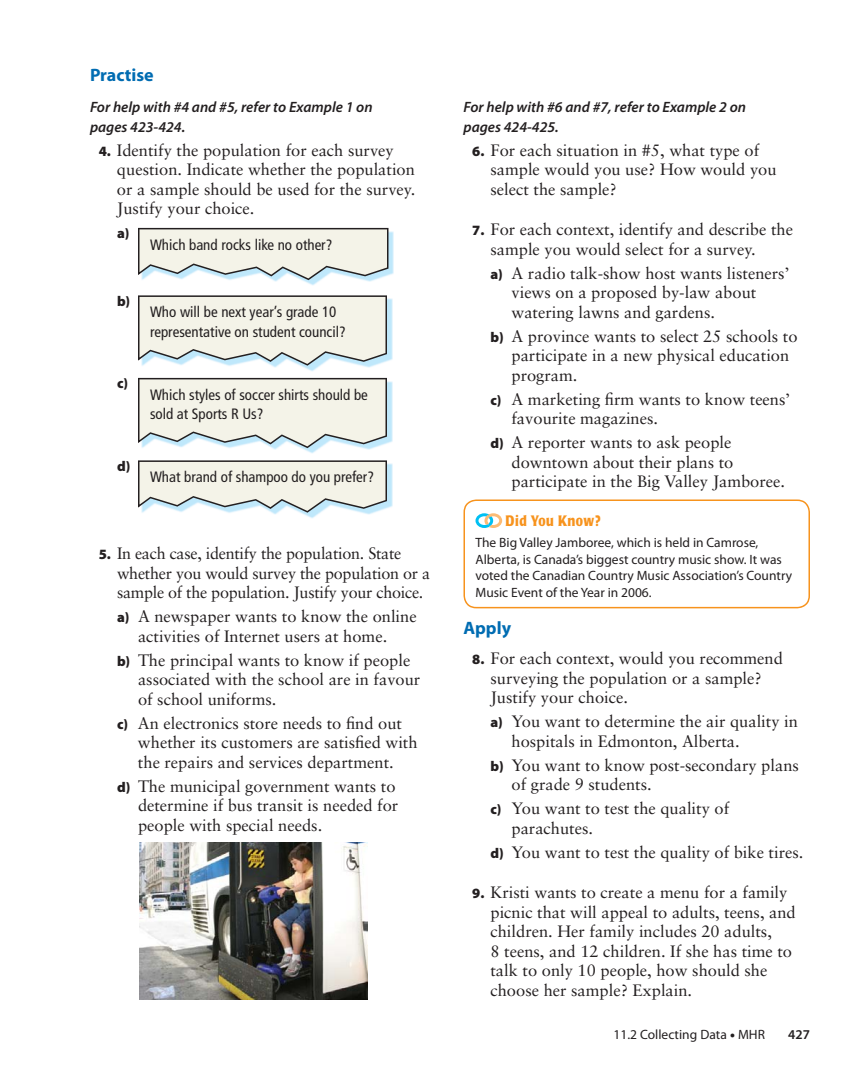
<style>
.page{position:relative;width:864px;height:1080px;background:#fff}
.page>*{position:absolute;margin:0;border:0;box-sizing:border-box;transform-origin:0 0}
.t1{font:700 18px "Myriad Pro";color:#006cb2}
.t2{font:16.5px/19.5px "Sabon";color:#231f20}
.t3{font:condensed 15px/19.5px "Frutiger";color:#231f20}
.t4{font:italic 600 15px/19.5px "Myriad Pro";color:#231f20}
.t5{font:700 15px "Poppl Laudatio";letter-spacing:.05em;color:#f7931d;scale:.8 1}
.t6{font:900 14.25px "Myriad Pro";color:#231f20}
.t7{font:13.5px/16.5px "Myriad Pro";color:#231f20}
.t8{font:600 13.5px "Myriad Pro";color:#231f20}
.s1{font-family:"Myriad Pro";font-weight:900;font-size:14.25px}
.s2{font-weight:900}
</style>
<div class="page">
<img style="left:273px;top:231px;width:121px;height:54px">
<svg style="left:138px;top:228px;width:250px;height:52px"></svg>
<img style="left:272px;top:299px;width:121px;height:72px">
<svg style="left:138px;top:295px;width:249px;height:71px"></svg>
<img style="left:272px;top:381px;width:121px;height:73px">
<svg style="left:138px;top:378px;width:249px;height:70px"></svg>
<img style="left:272px;top:464px;width:121px;height:54px">
<svg style="left:138px;top:460px;width:249px;height:53px"></svg>
<svg style="left:463px;top:499px;width:347px;height:109px"></svg>
<img style="left:139px;top:843px;width:229px;height:156px">
<p class="t1" style="left:90px;top:68px;width:65px">Practise</p>
<p class="t4" style="left:90px;top:99px;width:284px">For help with #4 and #5, refer to Example 1 on pages 423-424.</p>
<p class="t2" style="left:117px;top:142px;width:300px;text-indent:-18px"><span class="s1">4.</span> Identify the population for each survey question. Indicate whether the population or a sample should be used for the survey.<br>Justify your choice.</p>
<p class="t6" style="left:117px;top:228px;width:14px">a)</p>
<p class="t3" style="left:150px;top:236px;width:184px">Which band rocks like no other?</p>
<p class="t6" style="left:117px;top:296px;width:15px">b)</p>
<p class="t6" style="left:117px;top:378px;width:13px">c)</p>
<p class="t6" style="left:117px;top:461px;width:15px">d)</p>
<p class="t3" style="left:150px;top:303px;width:197px">Who will be next year’s grade 10 representative on student council?</p>
<p class="t3" style="left:150px;top:386px;width:219px">Which styles of soccer shirts should be sold at Sports R Us?</p>
<p class="t3" style="left:150px;top:468px;width:226px">What brand of shampoo do you prefer?</p>
<p class="t2" style="left:117px;top:545px;width:315px;text-indent:-18px"><span class="s1">5.</span> In each case, identify the population. State whether you would survey the population or a sample of the population. Justify your choice.</p>
<p class="t2" style="left:117px;top:608px;width:301px;text-align:center"><span class="s1">a)</span> A newspaper wants to know the online activities of Internet users at home.</p>
<p class="t2" style="left:138px;top:652px;width:284px;text-indent:-21px"><span class="s1">b)</span> The principal wants to know if people associated with the school are in favour of school uniforms.</p>
<p class="t2" style="left:138px;top:715px;width:281px;text-indent:-21px"><span class="s1">c)</span> An electronics store needs to find out whether its customers are satisfied with the repairs and services department.</p>
<p class="t2" style="left:138px;top:778px;width:262px;text-indent:-21px"><span class="s1">d)</span> The municipal government wants to determine if bus transit is needed for people with special needs.</p>
<p class="t4" style="left:464px;top:99px;width:284px">For help with #6 and #7, refer to Example 2 on pages 424-425.</p>
<p class="t2" style="left:490px;top:142px;width:288px;text-indent:-18px"><span class="s1">6.</span> For each situation in #5, what type of sample would you use? How would you select the sample?</p>
<p class="t2" style="left:490px;top:221px;width:304px;text-indent:-18px"><span class="s1">7.</span> For each context, identify and describe the sample you would select for a survey.</p>
<p class="t2" style="left:512px;top:265px;width:279px;text-indent:-21px"><span class="s1">a)</span> A radio talk-show host wants listeners’ views on a proposed by-law about watering lawns and gardens.</p>
<p class="t2" style="left:512px;top:328px;width:288px;text-indent:-21px"><span class="s1">b)</span> A province wants to select 25 schools to participate in a new physical education program.</p>
<p class="t2" style="left:512px;top:391px;width:280px;text-indent:-21px"><span class="s1">c)</span> A marketing firm wants to know teens’ favourite magazines.</p>
<p class="t2" style="left:511px;top:434px;width:275px;text-indent:-21px"><span class="s1">d)</span> A reporter wants to ask people downtown about their plans to participate in the Big Valley Jamboree.</p>
<p class="t5" style="left:505px;top:514px;width:121px">Did You Know?</p>
<p class="t7" style="left:476px;top:536px;width:318px">The Big Valley Jamboree, which is held in Camrose, Alberta, is Canada’s biggest country music show. It was voted the Canadian Country Music Association’s Country Music Event of the Year in 2006.</p>
<p class="t1" style="left:464px;top:621px;width:49px">Apply</p>
<p class="t2" style="left:490px;top:650px;width:294px;text-indent:-18px"><span class="s1">8.</span> For each context, would you recommend surveying the population or a sample?<br>Justify your choice.</p>
<p class="t2" style="left:512px;top:713px;width:288px;text-indent:-21px"><span class="s1">a)</span> You want to determine the air quality in hospitals in Edmonton, Alberta.</p>
<p class="t2" style="left:512px;top:757px;width:289px;text-indent:-21px"><span class="s1">b)</span> You want to know post-secondary plans of grade 9 students.</p>
<p class="t2" style="left:512px;top:800px;width:219px;text-indent:-21px"><span class="s1">c)</span> You want to test the quality of parachutes.</p>
<p class="t2" style="left:490px;top:844px;width:314px"><span class="s1">d)</span> You want to test the quality of bike tires.</p>
<p class="t2" style="left:490px;top:884px;width:307px;text-indent:-18px"><span class="s1">9.</span> Kristi wants to create a menu for a family picnic that will appeal to adults, teens, and children. Her family includes 20 adults,<br>8 teens, and 12 children. If she has time to talk to only 10 people, how should she choose her sample? Explain.</p>
<p class="t7" style="left:613px;top:1028px;width:153px">11.2 Collecting Data <span class="s2">•</span> MHR</p>
<p class="t8" style="left:788px;top:1030px;width:23px">427</p>
</div>
